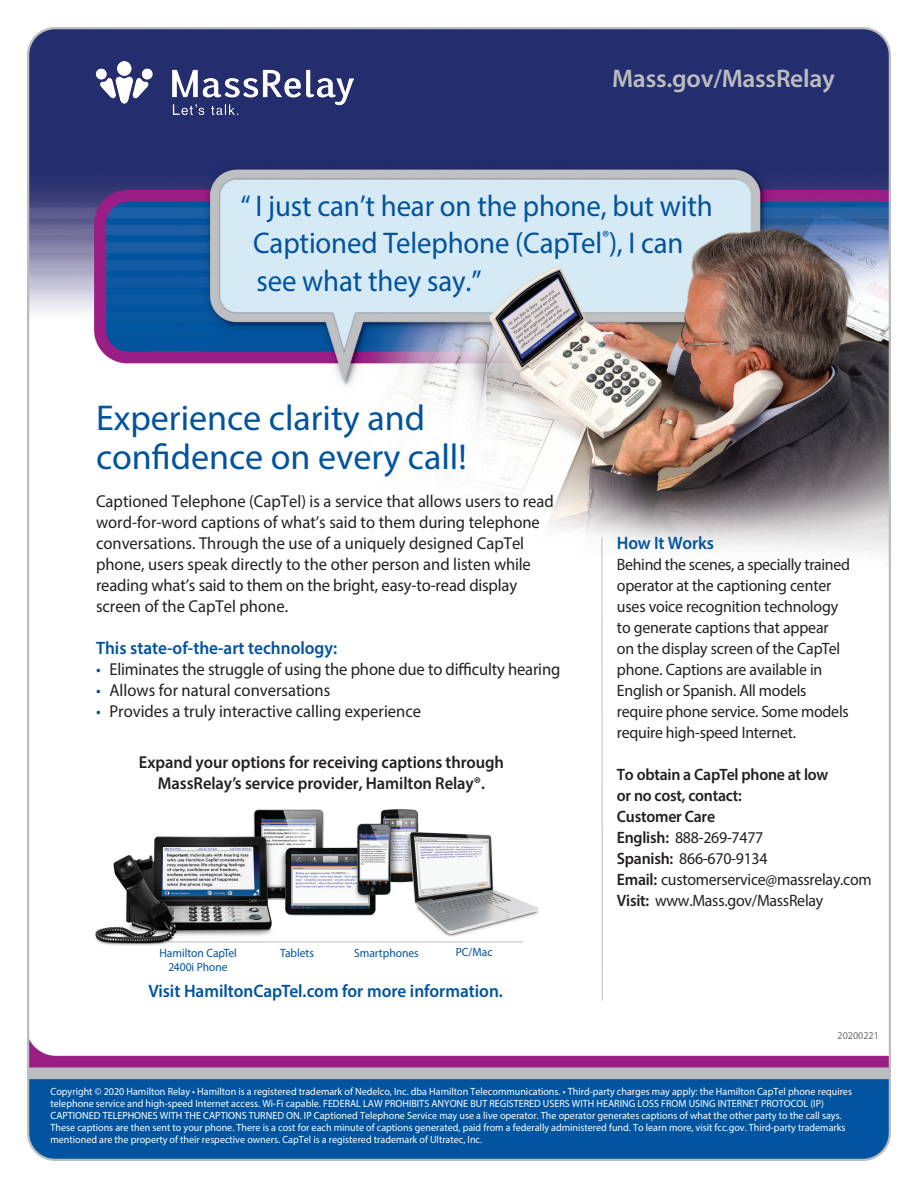
<style>
.page{position:relative;width:918px;height:1188px;background:#fff}
.page>*{position:absolute;margin:0;border:0;box-sizing:border-box;transform-origin:0 0}
.t1{font:36px/39px "Myriad Pro";color:#01539e}
.t2{font:30px "Myriad Pro";letter-spacing:-.005em;color:#01539e;scale:.96 1}
.t3{font:600 25.5px "Myriad Pro";letter-spacing:-.01em;color:#bcbdc0}
.t4{font:600 18px "Myriad Pro";color:#01539e;scale:.96 1}
.t5{font:17.25px/21px "Myriad Pro";color:#231f20;scale:.96 1}
.t6{font:600 17.25px/21px "Myriad Pro";letter-spacing:-.005em;color:#231f20;text-align:center;scale:.96 1}
.t7{font:16.5px/21px "Myriad Pro";letter-spacing:-.015em;color:#231f20;scale:.96 1}
.t8{font:600 16.5px/21px "Myriad Pro";letter-spacing:-.015em;color:#231f20;scale:.96 1}
.Page_Sub-Headings{font:12px "Myriad Pro";color:#01539e;scale:.96 1}
.t9{font:10.5px/12px "Myriad Pro";color:#fff;scale:.96 1}
.t10{font:10.5px "Myriad Pro";color:#6c6d70;scale:.96 1}
.s1{color:#01539e}
.s2{font-weight:600}
</style>
<div class="page">
<img style="left:30px;top:30px;width:858px;height:1128px">
<img style="left:82px;top:746px;width:487px;height:244px">
<hr style="left:602px;top:537px;width:1px;height:464px;background:#bcbdc0">
<hr style="left:164px;top:942px;width:359px;height:1px;background:#bcbdc0">
<img style="left:95px;top:62px;width:258px;height:53px">
<p class="t3" style="left:612px;top:62px;width:224px">Mass.gov/MassRelay</p>
<p class="t2" style="left:241px;top:187px;width:493px">“ I just can’t hear on the phone, but with</p>
<p class="t2" style="left:253px;top:224px;width:450px">Captioned Telephone (CapTel<sup>®</sup>), I can</p>
<p class="t2" style="left:256px;top:262px;width:236px">see what they say.”</p>
<p class="t1" style="left:96px;top:398px;width:372px">Experience clarity and confidence on every call!</p>
<p class="t5" style="left:96px;top:490px;width:478px">Captioned Telephone (CapTel) is a service that allows users to read word-for-word captions of what’s said to them during telephone conversations. Through the use of a uniquely designed CapTel phone, users speak directly to the other person and listen while reading what’s said to them on the bright, easy-to-read display screen of the CapTel phone.</p>
<p class="t4" style="left:96px;top:636px;width:253px">This state-of-the-art technology:</p>
<p class="t5" style="left:96px;top:658px;width:485px"><span class="s1">•</span> Eliminates the struggle of using the phone due to difficulty hearing</p>
<p class="t5" style="left:96px;top:679px;width:246px"><span class="s1">•</span> Allows for natural conversations</p>
<p class="t5" style="left:96px;top:700px;width:340px"><span class="s1">•</span> Provides a truly interactive calling experience</p>
<p class="t6" style="left:139px;top:752px;width:382px">Expand your options for receiving captions through<br>MassRelay’s service provider, Hamilton Relay®.</p>
<p class="Page_Sub-Headings" style="left:159px;top:946px;width:82px">Hamilton CapTel</p>
<p class="Page_Sub-Headings" style="left:280px;top:946px;width:37px">Tablets</p>
<p class="Page_Sub-Headings" style="left:354px;top:946px;width:69px">Smartphones</p>
<p class="Page_Sub-Headings" style="left:456px;top:944px;width:40px">PC/Mac</p>
<p class="Page_Sub-Headings" style="left:169px;top:959px;width:63px">2400i Phone</p>
<p class="t4" style="left:148px;top:980px;width:371px">Visit HamiltonCapTel.com for more information.</p>
<p class="t4" style="left:617px;top:531px;width:103px">How It Works</p>
<p class="t7" style="left:617px;top:554px;width:244px">Behind the scenes, a specially trained operator at the captioning center uses voice recognition technology to generate captions that appear</p>
<p class="t7" style="left:617px;top:638px;width:234px">on the display screen of the CapTel phone. Captions are available in</p>
<p class="t7" style="left:617px;top:680px;width:243px">English or Spanish. All models require phone service. Some models require high-speed Internet.</p>
<p class="t8" style="left:617px;top:763px;width:222px">To obtain a CapTel phone at low or no cost, contact:</p>
<p class="t8" style="left:617px;top:805px;width:104px">Customer Care</p>
<p class="t7" style="left:617px;top:827px;width:154px"><span class="s2">English:</span> 888-269-7477</p>
<p class="t7" style="left:617px;top:848px;width:159px"><span class="s2">Spanish:</span> 866-670-9134</p>
<p class="t7" style="left:617px;top:869px;width:267px"><span class="s2">Email:</span> customerservice@massrelay.com</p>
<p class="t7" style="left:617px;top:890px;width:217px"><span class="s2">Visit:</span> www.Mass.gov/MassRelay</p>
<p class="t10" style="left:838px;top:1029px;width:45px">20200221</p>
<p class="t9" style="left:51px;top:1085px;width:836px">Copyright © 2020 Hamilton Relay • Hamilton is a registered trademark of Nedelco, Inc. dba Hamilton Telecommunications. • Third-party charges may apply: the Hamilton CapTel phone requires telephone service and high-speed Internet access. Wi-Fi capable. FEDERAL LAW PROHIBITS ANYONE BUT REGISTERED USERS WITH HEARING LOSS FROM USING INTERNET PROTOCOL (IP)<br>CAPTIONED TELEPHONES WITH THE CAPTIONS TURNED ON. IP Captioned Telephone Service may use a live operator. The operator generates captions of what the other party to the call says.<br>These captions are then sent to your phone. There is a cost for each minute of captions generated, paid from a federally administered fund. To learn more, visit fcc.gov. Third-party trademarks mentioned are the property of their respective owners. CapTel is a registered trademark of Ultratec, Inc.</p>
</div>
